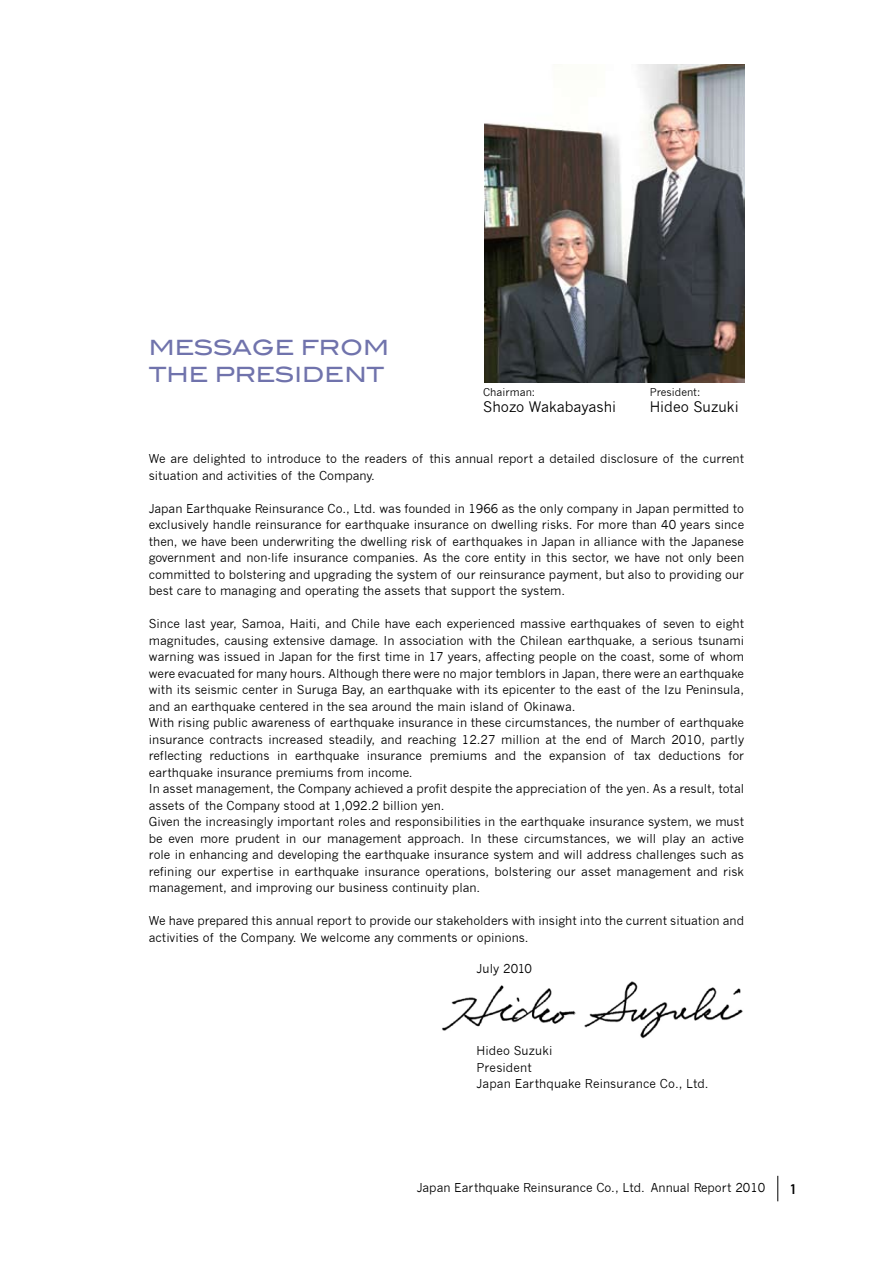
<style>
.page{position:relative;width:893px;height:1263px;background:#fff}
.page>*{position:absolute;margin:0;border:0;box-sizing:border-box;transform-origin:0 0}
.t1{font:500 21px/27px "Blair ITC";color:#7073ac}
.t2{font:14.25px "News Gothic";color:#000}
.t3{font:500 13.5px "Blair ITC";color:#000}
.t4{font:12px/16.5px "News Gothic";color:#000}
.t5{font:10.5px "News Gothic";color:#000}
</style>
<div class="page">
<svg style="left:777px;top:1176px;width:1px;height:25px"></svg>
<img style="left:442px;top:981px;width:301px;height:58px">
<img style="left:485px;top:64px;width:259px;height:319px">
<h1 class="t1" style="left:149px;top:334px;width:237px">MESSAGE FROM<br>THE PRESIDENT</h1>
<p class="t5" style="left:483px;top:386px;width:54px">Chairman:</p>
<p class="t2" style="left:483px;top:398px;width:135px">Shozo Wakabayashi</p>
<p class="t5" style="left:650px;top:386px;width:52px">President:</p>
<p class="t2" style="left:650px;top:398px;width:90px">Hideo Suzuki</p>
<p class="t4" style="left:149px;top:450px;width:597px">We are delighted to introduce to the readers of this annual report a detailed disclosure of the current situation and activities of the Company.</p>
<p class="t4" style="left:149px;top:500px;width:597px;text-align:justify">Japan Earthquake Reinsurance Co., Ltd. was founded in 1966 as the only company in Japan permitted to exclusively handle reinsurance for earthquake insurance on dwelling risks. For more than 40 years since then, we have been underwriting the dwelling risk of earthquakes in Japan in alliance with the Japanese government and non-life insurance companies. As the core entity in this sector, we have not only been committed to bolstering and upgrading the system of our reinsurance payment, but also to providing our best care to managing and operating the assets that support the system.</p>
<p class="t4" style="left:149px;top:615px;width:597px">Since last year, Samoa, Haiti, and Chile have each experienced massive earthquakes of seven to eight magnitudes, causing extensive damage. In association with the Chilean earthquake, a serious tsunami warning was issued in Japan for the first time in 17 years, affecting people on the coast, some of whom were evacuated for many hours. Although there were no major temblors in Japan, there were an earthquake with its seismic center in Suruga Bay, an earthquake with its epicenter to the east of the Izu Peninsula, and an earthquake centered in the sea around the main island of Okinawa.<br>With rising public awareness of earthquake insurance in these circumstances, the number of earthquake insurance contracts increased steadily, and reaching 12.27 million at the end of March 2010, partly reflecting reductions in earthquake insurance premiums and the expansion of tax deductions for earthquake insurance premiums from income.<br>In asset management, the Company achieved a profit despite the appreciation of the yen. As a result, total assets of the Company stood at 1,092.2 billion yen.<br>Given the increasingly important roles and responsibilities in the earthquake insurance system, we must be even more prudent in our management approach. In these circumstances, we will play an active role in enhancing and developing the earthquake insurance system and will address challenges such as refining our expertise in earthquake insurance operations, bolstering our asset management and risk management, and improving our business continuity plan.</p>
<p class="t4" style="left:149px;top:912px;width:597px">We have prepared this annual report to provide our stakeholders with insight into the current situation and activities of the Company. We welcome any comments or opinions.</p>
<p class="t4" style="left:476px;top:960px;width:57px">July 2010</p>
<p class="t4" style="left:476px;top:1043px;width:234px">Hideo Suzuki<br>President<br>Japan Earthquake Reinsurance Co., Ltd.</p>
<p class="t4" style="left:417px;top:1179px;width:350px">Japan Earthquake Reinsurance Co., Ltd. Annual Report 2010</p>
<p class="t3" style="left:791px;top:1180px;width:7px">1</p>
</div>
